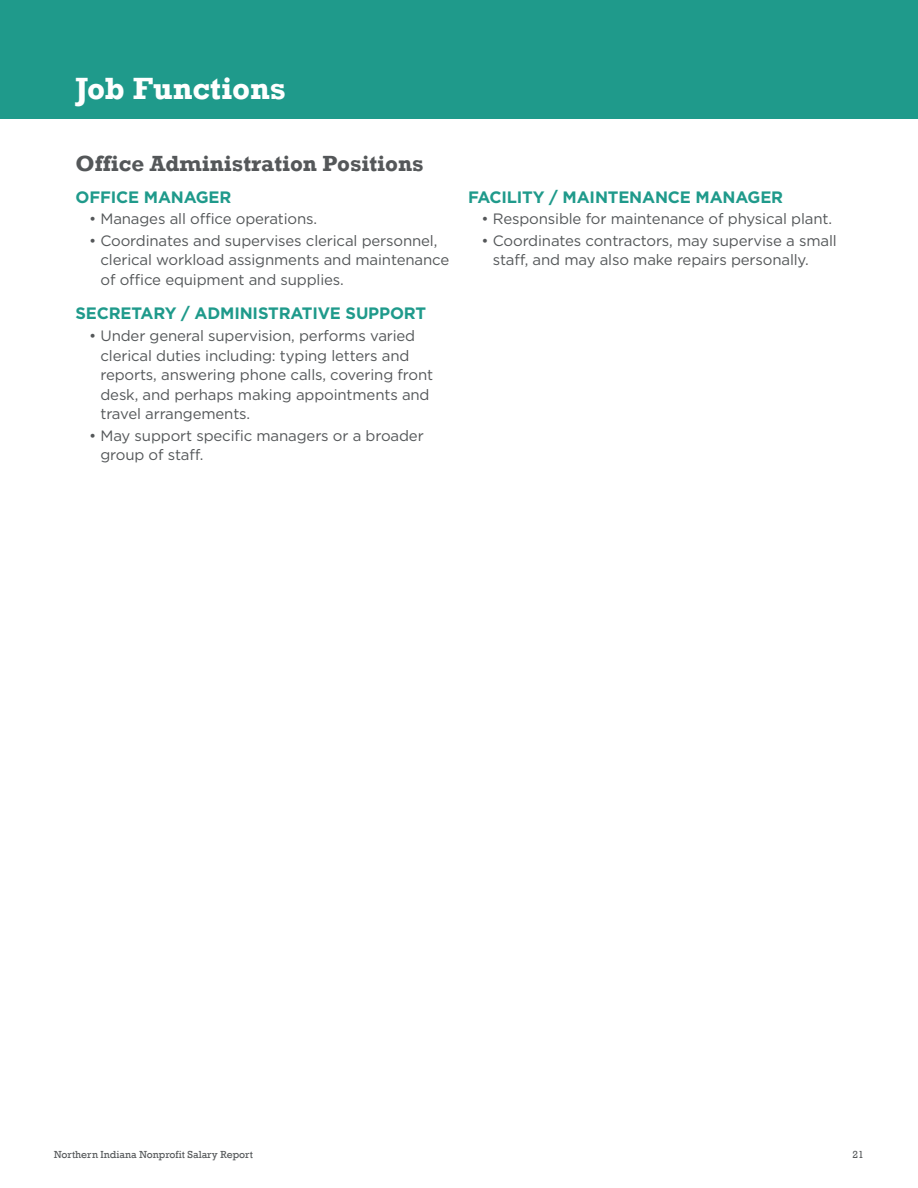
<style>
.page{position:relative;width:918px;height:1188px;background:#fff}
.page>*{position:absolute;margin:0;border:0;box-sizing:border-box;transform-origin:0 0}
.Headlines__reverse{font:700 31.5px "Rockwell";color:#fff}
.Sub_Head{font:700 22.5px "Rockwell";color:#545759}
.Bullet_Header{font:700 16.5px "Gotham";letter-spacing:-.01em;color:#1f9a8b}
.Job_description_bull{font:15px/19.5px "Gotham";letter-spacing:-.01em;color:#545759}
.t1{font:10.5px "Rockwell";color:#545759}
</style>
<div class="page">
<div style="left:0;top:0;width:918px;height:119px;background:#1f9a8b"></div>
<p class="Headlines__reverse" style="left:76px;top:69px;width:212px">Job Functions</p>
<p class="Sub_Head" style="left:76px;top:150px;width:349px">Office Administration Positions</p>
<p class="Bullet_Header" style="left:76px;top:186px;width:157px">OFFICE MANAGER</p>
<p class="Job_description_bull" style="left:89px;top:209px;width:230px">• Manages all office operations.</p>
<p class="Job_description_bull" style="left:100px;top:231px;width:350px;text-indent:-11px">• Coordinates and supervises clerical personnel, clerical workload assignments and maintenance of office equipment and supplies.</p>
<p class="Bullet_Header" style="left:76px;top:303px;width:352px">SECRETARY / ADMINISTRATIVE SUPPORT</p>
<p class="Job_description_bull" style="left:100px;top:326px;width:334px;text-indent:-11px">• Under general supervision, performs varied clerical duties including: typing letters and reports, answering phone calls, covering front desk, and perhaps making appointments and travel arrangements.</p>
<p class="Job_description_bull" style="left:100px;top:425px;width:325px;text-indent:-11px">• May support specific managers or a broader group of staff.</p>
<p class="Bullet_Header" style="left:468px;top:186px;width:317px">FACILITY / MAINTENANCE MANAGER</p>
<p class="Job_description_bull" style="left:482px;top:209px;width:352px">• Responsible for maintenance of physical plant.</p>
<p class="Job_description_bull" style="left:493px;top:231px;width:346px;text-indent:-11px">• Coordinates contractors, may supervise a small staff, and may also make repairs personally.</p>
<p class="t1" style="left:54px;top:1148px;width:201px">Northern Indiana Nonprofit Salary Report</p>
<p class="t1" style="left:853px;top:1148px;width:13px">21</p>
</div>
